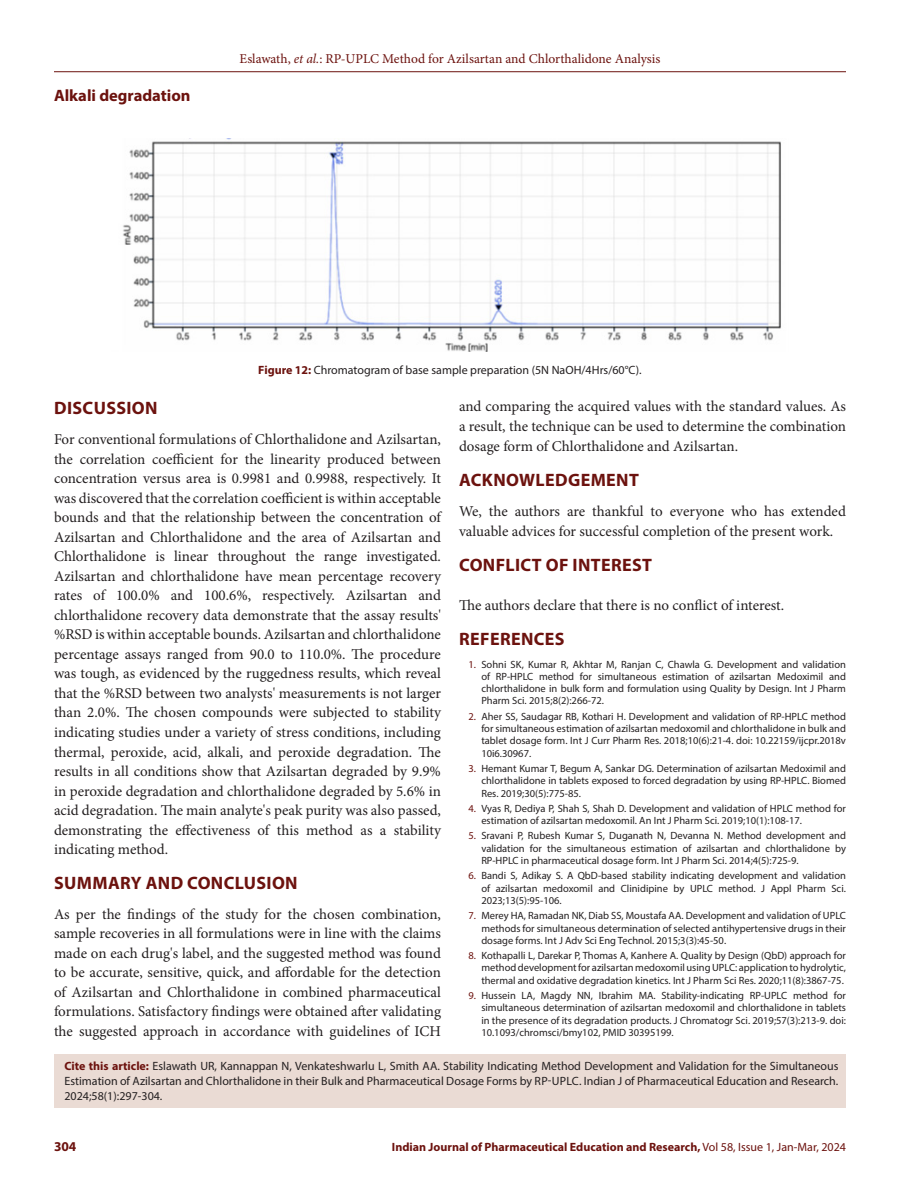
<style>
.page{position:relative;width:918px;height:1188px;background:#fff}
.page>*{position:absolute;margin:0;border:0;box-sizing:border-box;transform-origin:0 0}
.Heading_1{font:700 18px "Myriad Pro";letter-spacing:.02em;color:#6c120e}
.Heading_2{font:700 16.5px "Myriad Pro";color:#6c120e}
.Body_text__FO{font:15px/19.5px "Minion Pro";color:#231f20;text-align:justify}
.Body_text{font:15px "Minion Pro";letter-spacing:-.005em;color:#231f20}
.t1{font:13.5px "Minion Pro";color:#6c120e}
.t2{font:700 13.5px "Myriad Pro";color:#6c120e}
.FIG_CAP{font:12px/15px "Myriad Pro";color:#231f20;text-align:justify}
.t3{font:700 12px "Myriad Pro";color:#6c120e}
.FIG_Caption{font:12px "Myriad Pro";color:#231f20}
.t4{font:10.5px/12.3px "Myriad Pro";color:#231f20;text-align:justify}
.s1{font-style:italic}
.s2{font-weight:700;color:#6c120e}
.s3{color:#6c120e}
.s4{font-weight:400}
</style>
<div class="page">
<hr style="left:54px;top:71px;width:792px;height:1px;background:#6c120e">
<img style="left:123px;top:139px;width:658px;height:212px">
<div style="left:54px;top:1054px;width:792px;height:54px;background:#eadbd4"></div>
<p class="Heading_2" style="left:54px;top:84px;width:138px">Alkali degradation</p>
<p class="t1" style="left:240px;top:50px;width:422px">Eslawath, <span class="s1">et al.</span>: RP-UPLC Method for Azilsartan and Chlorthalidone Analysis</p>
<p class="FIG_Caption" style="left:258px;top:363px;width:385px"><span class="s2">Figure 12:</span> Chromatogram of base sample preparation (5N NaOH/4Hrs/60°C).</p>
<p class="Body_text__FO" style="left:459px;top:397px;width:389px">and comparing the acquired values with the standard values. As a result, the technique can be used to determine the combination dosage form of Chlorthalidone and Azilsartan.</p>
<p class="Heading_1" style="left:459px;top:468px;width:181px">ACKNOWLEDGEMENT</p>
<p class="Body_text__FO" style="left:459px;top:501px;width:389px">We, the authors are thankful to everyone who has extended valuable advices for successful completion of the present work.</p>
<p class="Heading_1" style="left:459px;top:553px;width:194px">CONFLICT OF INTEREST</p>
<p class="Body_text" style="left:459px;top:595px;width:327px">The authors declare that there is no conflict of interest.</p>
<p class="Heading_1" style="left:459px;top:627px;width:107px">REFERENCES</p>
<p class="t4" style="left:481px;top:658px;width:366px;text-indent:-13px"><span class="s3">1.</span> Sohni SK, Kumar R, Akhtar M, Ranjan C, Chawla G. Development and validation of RP-HPLC method for simultaneous estimation of azilsartan Medoximil and chlorthalidone in bulk form and formulation using Quality by Design. Int J Pharm Pharm Sci. 2015;8(2):266-72.</p>
<p class="t4" style="left:481px;top:710px;width:366px;text-indent:-13px"><span class="s3">2.</span> Aher SS, Saudagar RB, Kothari H. Development and validation of RP-HPLC method for simultaneous estimation of azilsartan medoxomil and chlorthalidone in bulk and tablet dosage form. Int J Curr Pharm Res. 2018;10(6):21-4. doi: 10.22159/ijcpr.2018v 10i6.30967.</p>
<p class="t4" style="left:481px;top:762px;width:366px;text-indent:-13px"><span class="s3">3.</span> Hemant Kumar T, Begum A, Sankar DG. Determination of azilsartan Medoximil and chlorthalidone in tablets exposed to forced degradation by using RP-HPLC. Biomed Res. 2019;30(5):775-85.</p>
<p class="t4" style="left:481px;top:802px;width:366px;text-indent:-13px"><span class="s3">4.</span> Vyas R, Dediya P, Shah S, Shah D. Development and validation of HPLC method for estimation of azilsartan medoxomil. An Int J Pharm Sci. 2019;10(1):108-17.</p>
<p class="t4" style="left:481px;top:830px;width:366px;text-indent:-13px"><span class="s3">5.</span> Sravani P, Rubesh Kumar S, Duganath N, Devanna N. Method development and validation for the simultaneous estimation of azilsartan and chlorthalidone by RP-HPLC in pharmaceutical dosage form. Int J Pharm Sci. 2014;4(5):725-9.</p>
<p class="t4" style="left:481px;top:870px;width:366px;text-indent:-13px"><span class="s3">6.</span> Bandi S, Adikay S. A QbD-based stability indicating development and validation of azilsartan medoxomil and Clinidipine by UPLC method. J Appl Pharm Sci.<br>2023;13(5):95-106.</p>
<p class="t4" style="left:481px;top:909px;width:366px;text-indent:-13px"><span class="s3">7.</span> Merey HA, Ramadan NK, Diab SS, Moustafa AA. Development and validation of UPLC methods for simultaneous determination of selected antihypertensive drugs in their dosage forms. Int J Adv Sci Eng Technol. 2015;3(3):45-50.</p>
<p class="t4" style="left:481px;top:949px;width:366px;text-indent:-13px"><span class="s3">8.</span> Kothapalli L, Darekar P, Thomas A, Kanhere A. Quality by Design (QbD) approach for method development for azilsartan medoxomil using UPLC: application to hydrolytic, thermal and oxidative degradation kinetics. Int J Pharm Sci Res. 2020;11(8):3867-75.</p>
<p class="t4" style="left:481px;top:989px;width:366px;text-indent:-13px"><span class="s3">9.</span> Hussein LA, Magdy NN, Ibrahim MA. Stability-indicating RP-UPLC method for simultaneous determination of azilsartan medoxomil and chlorthalidone in tablets in the presence of its degradation products. J Chromatogr Sci. 2019;57(3):213-9. doi:<br>10.1093/chromsci/bmy102, PMID 30395199.</p>
<p class="FIG_CAP" style="left:64px;top:1058px;width:776px"><span class="s2">Cite this article:</span> Eslawath UR, Kannappan N, Venkateshwarlu L, Smith AA. Stability Indicating Method Development and Validation for the Simultaneous Estimation of Azilsartan and Chlorthalidone in their Bulk and Pharmaceutical Dosage Forms by RP-UPLC. Indian J of Pharmaceutical Education and Research.<br>2024;58(1):297-304.</p>
<p class="Heading_1" style="left:54px;top:396px;width:105px">DISCUSSION</p>
<p class="Body_text__FO" style="left:54px;top:430px;width:389px">For conventional formulations of Chlorthalidone and Azilsartan, the correlation coefficient for the linearity produced between concentration versus area is 0.9981 and 0.9988, respectively. It was discovered that the correlation coefficient is within acceptable bounds and that the relationship between the concentration of Azilsartan and Chlorthalidone and the area of Azilsartan and Chlorthalidone is linear throughout the range investigated.<br>Azilsartan and chlorthalidone have mean percentage recovery rates of 100.0% and 100.6%, respectively. Azilsartan and chlorthalidone recovery data demonstrate that the assay results' %RSD is within acceptable bounds. Azilsartan and chlorthalidone percentage assays ranged from 90.0 to 110.0%. The procedure was tough, as evidenced by the ruggedness results, which reveal that the %RSD between two analysts' measurements is not larger than 2.0%. The chosen compounds were subjected to stability indicating studies under a variety of stress conditions, including thermal, peroxide, acid, alkali, and peroxide degradation. The results in all conditions show that Azilsartan degraded by 9.9% in peroxide degradation and chlorthalidone degraded by 5.6% in acid degradation. The main analyte's peak purity was also passed, demonstrating the effectiveness of this method as a stability indicating method.</p>
<p class="Heading_1" style="left:54px;top:871px;width:245px">SUMMARY AND CONCLUSION</p>
<p class="Body_text__FO" style="left:54px;top:904px;width:389px">As per the findings of the study for the chosen combination, sample recoveries in all formulations were in line with the claims made on each drug's label, and the suggested method was found to be accurate, sensitive, quick, and affordable for the detection of Azilsartan and Chlorthalidone in combined pharmaceutical formulations. Satisfactory findings were obtained after validating the suggested approach in accordance with guidelines of ICH</p>
<p class="t2" style="left:54px;top:1137px;width:24px">304</p>
<p class="t3" style="left:392px;top:1139px;width:456px">Indian Journal of Pharmaceutical Education and Research, <span class="s4">Vol 58, Issue 1, Jan-Mar, 2024</span></p>
</div>
